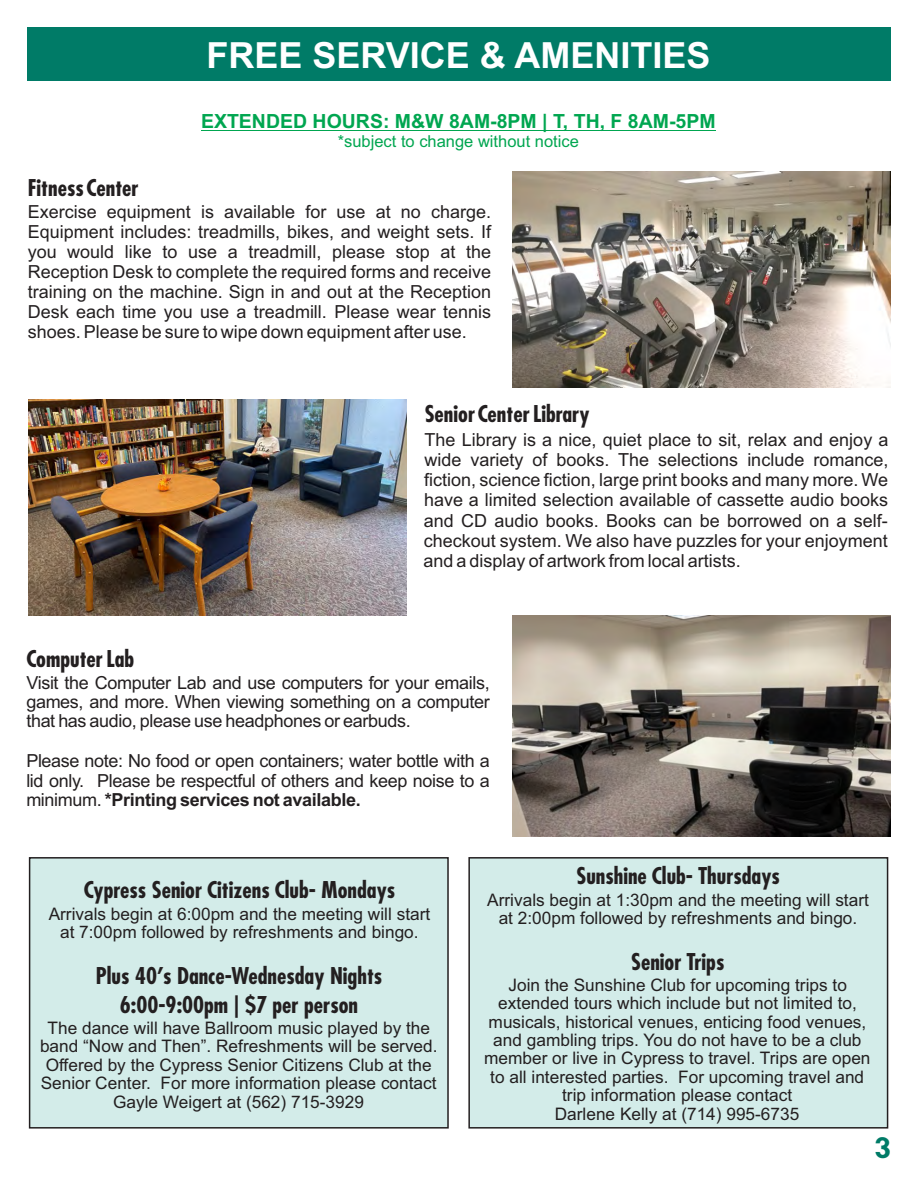
<style>
.page{position:relative;width:918px;height:1188px;background:#fff}
.page>*{position:absolute;margin:0;border:0;box-sizing:border-box;transform-origin:0 0}
.t1{font:700 36px "Arial";color:#fff}
.t2{font:700 33px "Tw Cen";color:#007b67}
.t3{font:700 condensed 22.5px/28.5px "Futura LT Pro";color:#231f20;text-align:center}
.t4{font:700 19.5px "Arial";color:#00a650}
.t5{font:18px/20.1px "Arial";letter-spacing:-.01em;color:#231f20;text-align:justify}
.t6{font:17.25px/18.5px "Arial";color:#231f20;text-align:center}
.t7{font:16.5px "Arial";color:#00a650}
.s1{font-weight:700}
</style>
<div class="page">
<div style="left:468px;top:857px;width:420px;height:272px;background:#d3ece9;border:2px solid #231f20"></div>
<div style="left:27px;top:27px;width:864px;height:54px;background:#007b67"></div>
<img style="left:513px;top:172px;width:378px;height:215px">
<img style="left:513px;top:615px;width:378px;height:222px">
<div style="left:29px;top:857px;width:420px;height:272px;background:#d3ece9;border:2px solid #231f20"></div>
<hr style="left:201px;top:130px;width:515px;height:1px;background:#00a650">
<img style="left:28px;top:399px;width:378px;height:216px">
<h1 class="t1" style="left:207px;top:42px;width:506px">FREE SERVICE &amp; AMENITIES</h1>
<p class="t4" style="left:201px;top:114px;width:516px">EXTENDED HOURS: M&amp;W 8AM-8PM | T, TH, F 8AM-5PM</p>
<p class="t7" style="left:338px;top:135px;width:243px">*subject to change without notice</p>
<p class="t3" style="left:28px;top:174px;width:112px">Fitness Center</p>
<p class="t5" style="left:28px;top:203px;width:465px">Exercise equipment is available for use at no charge.<br>Equipment includes: treadmills, bikes, and weight sets. If you would like to use a treadmill, please stop at the Reception Desk to complete the required forms and receive training on the machine. Sign in and out at the Reception Desk each time you use a treadmill. Please wear tennis shoes. Please be sure to wipe down equipment after use.</p>
<p class="t3" style="left:425px;top:400px;width:166px">Senior Center Library</p>
<p class="t5" style="left:424px;top:431px;width:466px">The Library is a nice, quiet place to sit, relax and enjoy a wide variety of books. The selections include romance, fiction, science fiction, large print books and many more. We have a limited selection available of cassette audio books and CD audio books. Books can be borrowed on a self&shy;checkout system. We also have puzzles for your enjoyment and a display of artwork from local artists.</p>
<p class="t3" style="left:26px;top:645px;width:109px">Computer Lab</p>
<p class="t5" style="left:26px;top:675px;width:465px;line-height:19px">Visit the Computer Lab and use computers for your emails, games, and more. When viewing something on a computer that has audio, please use headphones or earbuds.</p>
<p class="t5" style="left:26px;top:753px;width:465px;line-height:19.5px">Please note: No food or open containers; water bottle with a lid only. Please be respectful of others and keep noise to a minimum. <span class="s1">*Printing services not available.</span></p>
<p class="t3" style="left:84px;top:876px;width:313px">Cypress Senior Citizens Club- Mondays</p>
<p class="t6" style="left:49px;top:906px;width:383px">Arrivals begin at 6:00pm and the meeting will start at 7:00pm followed by refreshments and bingo.</p>
<p class="t3" style="left:96px;top:963px;width:288px">Plus 40’s Dance-Wednesday Nights<br>6:00-9:00pm | $7 per person</p>
<p class="t6" style="left:40px;top:1020px;width:399px">The dance will have Ballroom music played by the band “Now and Then”. Refreshments will be served.<br>Offered by the Cypress Senior Citizens Club at the Senior Center. For more information please contact Gayle Weigert at (562) 715-3929</p>
<p class="t3" style="left:576px;top:863px;width:205px">Sunshine Club- Thursdays</p>
<p class="t6" style="left:487px;top:892px;width:383px">Arrivals begin at 1:30pm and the meeting will start at 2:00pm followed by refreshments and bingo.</p>
<p class="t3" style="left:631px;top:948px;width:95px">Senior Trips</p>
<p class="t6" style="left:484px;top:977px;width:388px">Join the Sunshine Club for upcoming trips to extended tours which include but not limited to, musicals, historical venues, enticing food venues, and gambling trips. You do not have to be a club member or live in Cypress to travel. Trips are open to all interested parties. For upcoming travel and trip information please contact<br>Darlene Kelly at (714) 995-6735</p>
<h2 class="t2" style="left:874px;top:1135px;width:19px">3</h2>
</div>
